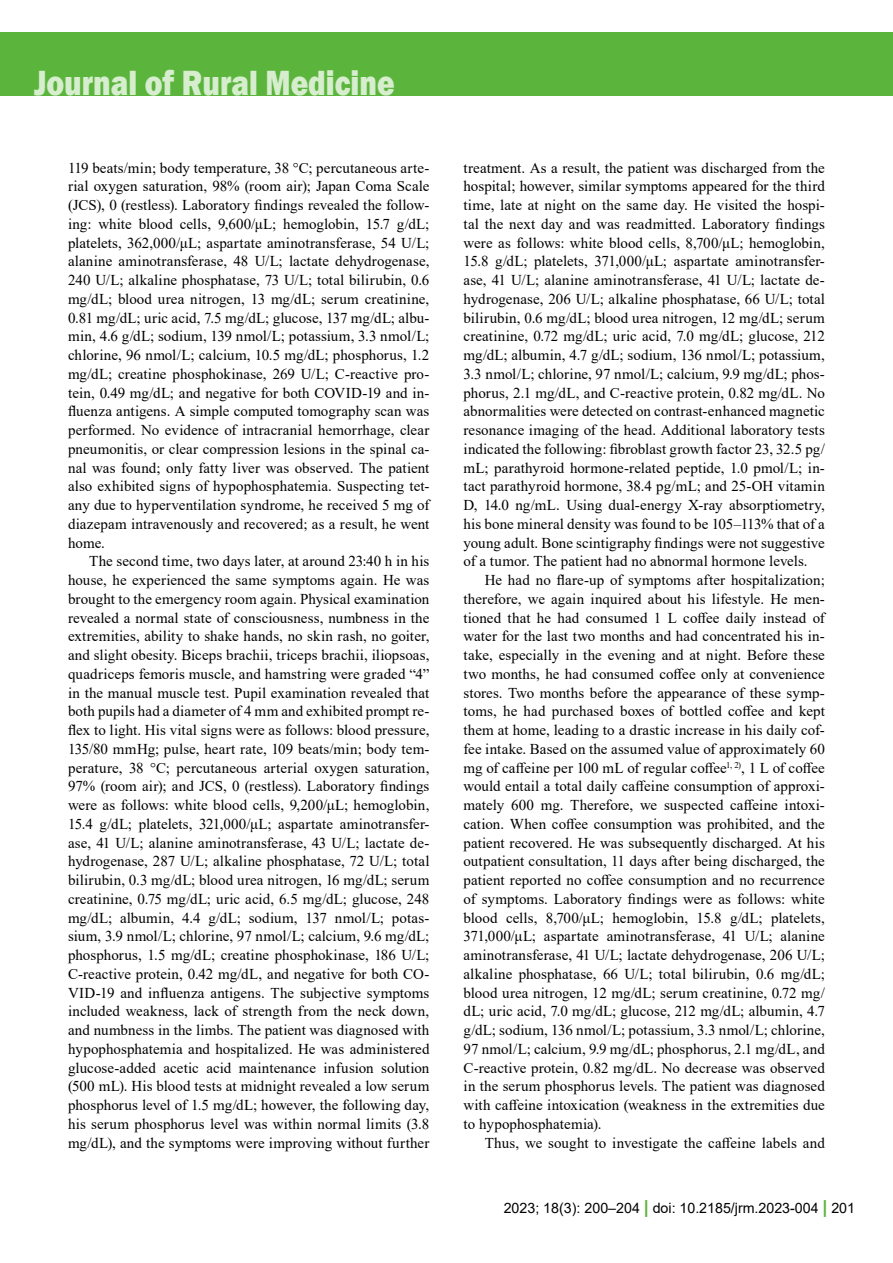
<style>
.page{position:relative;width:893px;height:1263px;background:#fff}
.page>*{position:absolute;margin:0;border:0;box-sizing:border-box;transform-origin:0 0}
.t1{font:800 36px "Franklin Gothic";color:#d6edce;scale:.83 1}
.t2{font:15px/18.8px "Times New Roman";letter-spacing:.005em;color:#000;text-align:justify}
.t3{font:14.25px "Arial";color:#000}
.s1{font-weight:700;font-size:18px;color:#5bb53c}
</style>
<div class="page">
<div style="left:0;top:32px;width:893px;height:64px;background:#5bb53c"></div>
<h1 class="t1" style="left:34px;top:59px;width:436px">Journal of Rural Medicine</h1>
<p class="t2" style="left:68px;top:158px;width:363px">119 beats/min; body temperature, 38 °C; percutaneous arte&shy;rial oxygen saturation, 98% (room air); Japan Coma Scale (JCS), 0 (restless). Laboratory findings revealed the follow&shy;ing: white blood cells, 9,600/μL; hemoglobin, 15.7 g/dL; platelets, 362,000/μL; aspartate aminotransferase, 54 U/L; alanine aminotransferase, 48 U/L; lactate dehydrogenase, 240 U/L; alkaline phosphatase, 73 U/L; total bilirubin, 0.6 mg/dL; blood urea nitrogen, 13 mg/dL; serum creatinine, 0.81 mg/dL; uric acid, 7.5 mg/dL; glucose, 137 mg/dL; albu&shy;min, 4.6 g/dL; sodium, 139 nmol/L; potassium, 3.3 nmol/L; chlorine, 96 nmol/L; calcium, 10.5 mg/dL; phosphorus, 1.2 mg/dL; creatine phosphokinase, 269 U/L; C-reactive pro&shy;tein, 0.49 mg/dL; and negative for both COVID-19 and in&shy;fluenza antigens. A simple computed tomography scan was performed. No evidence of intracranial hemorrhage, clear pneumonitis, or clear compression lesions in the spinal ca&shy;nal was found; only fatty liver was observed. The patient also exhibited signs of hypophosphatemia. Suspecting tet&shy;any due to hyperventilation syndrome, he received 5 mg of diazepam intravenously and recovered; as a result, he went home.</p>
<p class="t2" style="left:68px;top:551px;width:363px;text-indent:21px">The second time, two days later, at around 23:40 h in his house, he experienced the same symptoms again. He was brought to the emergency room again. Physical examination revealed a normal state of consciousness, numbness in the extremities, ability to shake hands, no skin rash, no goiter, and slight obesity. Biceps brachii, triceps brachii, iliopsoas, quadriceps femoris muscle, and hamstring were graded “4” in the manual muscle test. Pupil examination revealed that both pupils had a diameter of 4 mm and exhibited prompt re&shy;flex to light. His vital signs were as follows: blood pressure, 135/80 mmHg; pulse, heart rate, 109 beats/min; body tem&shy;perature, 38 °C; percutaneous arterial oxygen saturation, 97% (room air); and JCS, 0 (restless). Laboratory findings were as follows: white blood cells, 9,200/μL; hemoglobin, 15.4 g/dL; platelets, 321,000/μL; aspartate aminotransfer&shy;ase, 41 U/L; alanine aminotransferase, 43 U/L; lactate de&shy;hydrogenase, 287 U/L; alkaline phosphatase, 72 U/L; total bilirubin, 0.3 mg/dL; blood urea nitrogen, 16 mg/dL; serum creatinine, 0.75 mg/dL; uric acid, 6.5 mg/dL; glucose, 248 mg/dL; albumin, 4.4 g/dL; sodium, 137 nmol/L; potas&shy;sium, 3.9 nmol/L; chlorine, 97 nmol/L; calcium, 9.6 mg/dL; phosphorus, 1.5 mg/dL; creatine phosphokinase, 186 U/L; C-reactive protein, 0.42 mg/dL, and negative for both CO-VID-19 and influenza antigens. The subjective symptoms included weakness, lack of strength from the neck down, and numbness in the limbs. The patient was diagnosed with hypophosphatemia and hospitalized. He was administered glucose-added acetic acid maintenance infusion solution (500 mL). His blood tests at midnight revealed a low serum phosphorus level of 1.5 mg/dL; however, the following day, his serum phosphorus level was within normal limits (3.8 mg/dL), and the symptoms were improving without further</p>
<p class="t2" style="left:463px;top:158px;width:363px">treatment. As a result, the patient was discharged from the hospital; however, similar symptoms appeared for the third time, late at night on the same day. He visited the hospi&shy;tal the next day and was readmitted. Laboratory findings were as follows: white blood cells, 8,700/μL; hemoglobin, 15.8 g/dL; platelets, 371,000/μL; aspartate aminotransfer&shy;ase, 41 U/L; alanine aminotransferase, 41 U/L; lactate de&shy;hydrogenase, 206 U/L; alkaline phosphatase, 66 U/L; total bilirubin, 0.6 mg/dL; blood urea nitrogen, 12 mg/dL; serum creatinine, 0.72 mg/dL; uric acid, 7.0 mg/dL; glucose, 212 mg/dL; albumin, 4.7 g/dL; sodium, 136 nmol/L; potassium, 3.3 nmol/L; chlorine, 97 nmol/L; calcium, 9.9 mg/dL; phos&shy;phorus, 2.1 mg/dL, and C-reactive protein, 0.82 mg/dL. No abnormalities were detected on contrast-enhanced magnetic resonance imaging of the head. Additional laboratory tests indicated the following: fibroblast growth factor 23, 32.5 pg/ mL; parathyroid hormone-related peptide, 1.0 pmol/L; in&shy;tact parathyroid hormone, 38.4 pg/mL; and 25-OH vitamin D, 14.0 ng/mL. Using dual-energy X-ray absorptiometry, his bone mineral density was found to be 105–113% that of a young adult. Bone scintigraphy findings were not suggestive of a tumor. The patient had no abnormal hormone levels.</p>
<p class="t2" style="left:463px;top:570px;width:363px;text-indent:21px">He had no flare-up of symptoms after hospitalization; therefore, we again inquired about his lifestyle. He men&shy;tioned that he had consumed 1 L coffee daily instead of water for the last two months and had concentrated his in&shy;take, especially in the evening and at night. Before these two months, he had consumed coffee only at convenience stores. Two months before the appearance of these symp&shy;toms, he had purchased boxes of bottled coffee and kept them at home, leading to a drastic increase in his daily cof&shy;fee intake. Based on the assumed value of approximately 60 mg of caffeine per 100 mL of regular coffee<sup>1,</sup> <sup>2)</sup>, 1 L of coffee would entail a total daily caffeine consumption of approxi&shy;mately 600 mg. Therefore, we suspected caffeine intoxi&shy;cation. When coffee consumption was prohibited, and the patient recovered. He was subsequently discharged. At his outpatient consultation, 11 days after being discharged, the patient reported no coffee consumption and no recurrence of symptoms. Laboratory findings were as follows: white blood cells, 8,700/μL; hemoglobin, 15.8 g/dL; platelets, 371,000/μL; aspartate aminotransferase, 41 U/L; alanine aminotransferase, 41 U/L; lactate dehydrogenase, 206 U/L; alkaline phosphatase, 66 U/L; total bilirubin, 0.6 mg/dL; blood urea nitrogen, 12 mg/dL; serum creatinine, 0.72 mg/ dL; uric acid, 7.0 mg/dL; glucose, 212 mg/dL; albumin, 4.7 g/dL; sodium, 136 nmol/L; potassium, 3.3 nmol/L; chlorine, 97 nmol/L; calcium, 9.9 mg/dL; phosphorus, 2.1 mg/dL, and C-reactive protein, 0.82 mg/dL. No decrease was observed in the serum phosphorus levels. The patient was diagnosed with caffeine intoxication (weakness in the extremities due to hypophosphatemia).</p>
<p class="t2" style="left:485px;top:1133px;width:342px">Thus, we sought to investigate the caffeine labels and</p>
<p class="t3" style="left:504px;top:1198px;width:353px">2023; 18(3): 200–204 <span class="s1">|</span> doi: 10.2185/jrm.2023-004 <span class="s1">|</span> 201</p>
</div>
